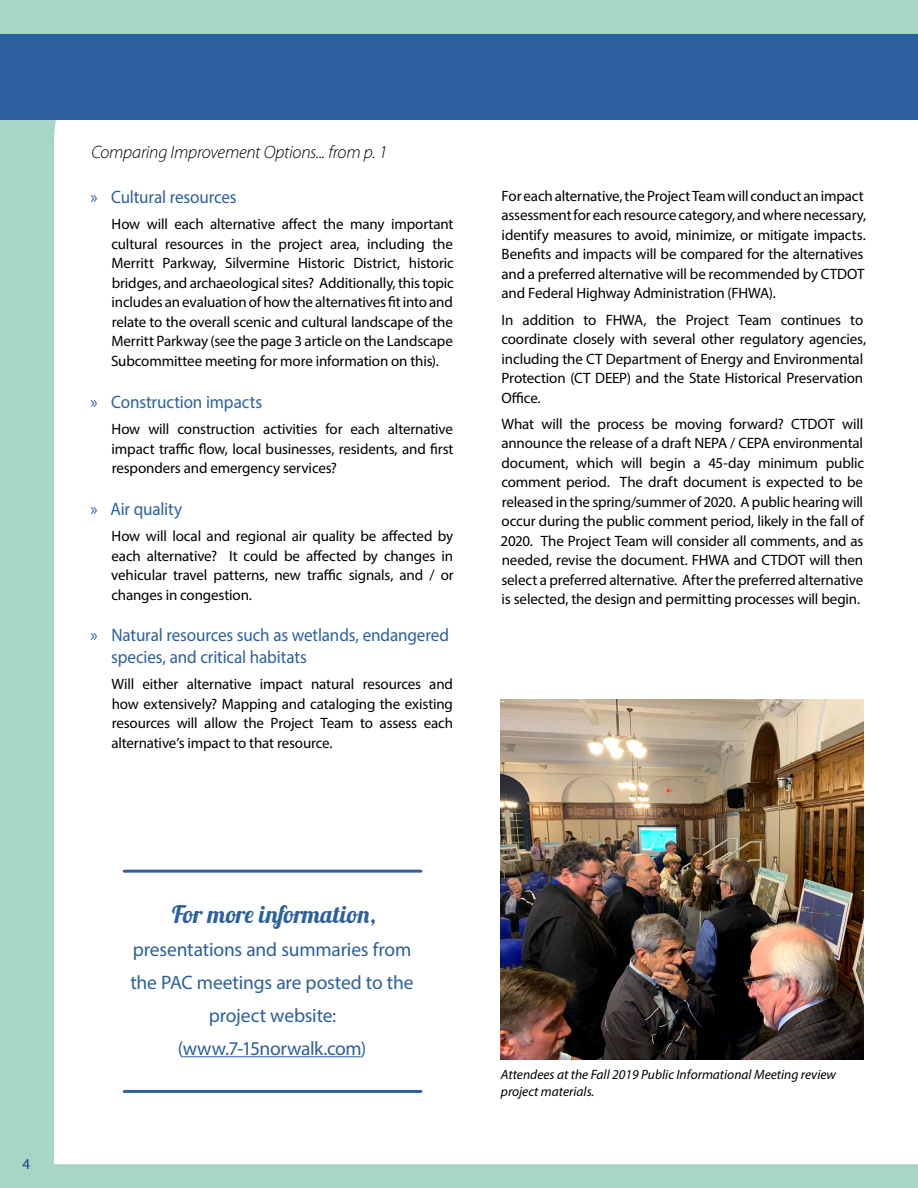
<style>
.page{position:relative;width:918px;height:1188px;background:#a6d6c4}
.page>*{position:absolute;margin:0;border:0;box-sizing:border-box;transform-origin:0 0}
.Footer_Main_Text{font:24px "Lobster 1.3";letter-spacing:.005em;color:#2c609d}
.Footer_Main_Text-2{font:19.5px/33px "Myriad Pro";letter-spacing:-.01em;color:#2c609d;text-align:center}
.t1{font:18px/21.6px "Myriad Pro";letter-spacing:-.01em;color:#2c609d;scale:.95 1}
.Body_Text{font:italic 300 18px "Myriad Pro";letter-spacing:-.015em;color:#000}
.Body_Text-2{font:15px/19.5px "Myriad Pro";letter-spacing:-.01em;color:#000;text-align:justify}
.Footer_Main_Text-3{font:15px "Myriad Pro";color:#25408f}
.t2{font:italic 13.5px/16.2px "Myriad Pro";color:#000}
</style>
<div class="page">
<div style="left:54px;top:120px;width:864px;height:1044px;background:#fff"></div>
<div style="left:0;top:34px;width:918px;height:86px;background:#2c609d"></div>
<hr style="left:183px;top:1056px;width:178px;height:1px;background:#2c609d">
<hr style="left:124px;top:1090px;width:297px;height:3px;background:#2c609d">
<hr style="left:124px;top:870px;width:297px;height:3px;background:#2c609d">
<img style="left:501px;top:700px;width:363px;height:360px">
<p class="Body_Text" style="left:91px;top:142px;width:298px">Comparing Improvement Options... from p. 1</p>
<p class="t1" style="left:91px;top:186px;width:155px">» Cultural resources</p>
<p class="Body_Text-2" style="left:111px;top:214px;width:344px">How will each alternative affect the many important cultural resources in the project area, including the Merritt Parkway, Silvermine Historic District, historic bridges, and archaeological sites? Additionally, this topic includes an evaluation of how the alternatives fit into and relate to the overall scenic and cultural landscape of the Merritt Parkway (see the page 3 article on the Landscape Subcommittee meeting for more information on this).</p>
<p class="t1" style="left:91px;top:391px;width:182px">» Construction impacts</p>
<p class="Body_Text-2" style="left:112px;top:419px;width:343px">How will construction activities for each alternative impact traffic flow, local businesses, residents, and first responders and emergency services?</p>
<p class="t1" style="left:91px;top:498px;width:98px">» Air quality</p>
<p class="Body_Text-2" style="left:111px;top:526px;width:344px">How will local and regional air quality be affected by each alternative? It could be affected by changes in vehicular travel patterns, new traffic signals, and / or changes in congestion.</p>
<p class="t1" style="left:111px;top:624px;width:357px;text-indent:-21px">» Natural resources such as wetlands, endangered species, and critical habitats</p>
<p class="Body_Text-2" style="left:111px;top:674px;width:343px">Will either alternative impact natural resources and how extensively? Mapping and cataloging the existing resources will allow the Project Team to assess each alternative’s impact to that resource.</p>
<p class="Body_Text-2" style="left:501px;top:186px;width:366px;text-align:left">For each alternative, the Project Team will conduct an impact assessment for each resource category, and where necessary, identify measures to avoid, minimize, or mitigate impacts.<br>Benefits and impacts will be compared for the alternatives and a preferred alternative will be recommended by CTDOT and Federal Highway Administration (FHWA).</p>
<p class="Body_Text-2" style="left:501px;top:310px;width:366px;text-align:left">In addition to FHWA, the Project Team continues to coordinate closely with several other regulatory agencies, including the CT Department of Energy and Environmental Protection (CT DEEP) and the State Historical Preservation Office.</p>
<p class="Body_Text-2" style="left:501px;top:414px;width:365px">What will the process be moving forward? CTDOT will announce the release of a draft NEPA / CEPA environmental document, which will begin a 45-day minimum public comment period. The draft document is expected to be released in the spring/summer of 2020. A public hearing will occur during the public comment period, likely in the fall of 2020. The Project Team will consider all comments, and as needed, revise the document. FHWA and CTDOT will then select a preferred alternative. After the preferred alternative is selected, the design and permitting processes will begin.</p>
<p class="Footer_Main_Text-3" style="left:23px;top:1155px;width:9px">4</p>
<p class="Footer_Main_Text" style="left:172px;top:899px;width:205px">For more information,</p>
<p class="Footer_Main_Text-2" style="left:130px;top:932px;width:285px">presentations and summaries from the PAC meetings are posted to the project website: (www.7-15norwalk.com)</p>
<p class="t2" style="left:501px;top:1066px;width:337px">Attendees at the Fall 2019 Public Informational Meeting review project materials.</p>
</div>
